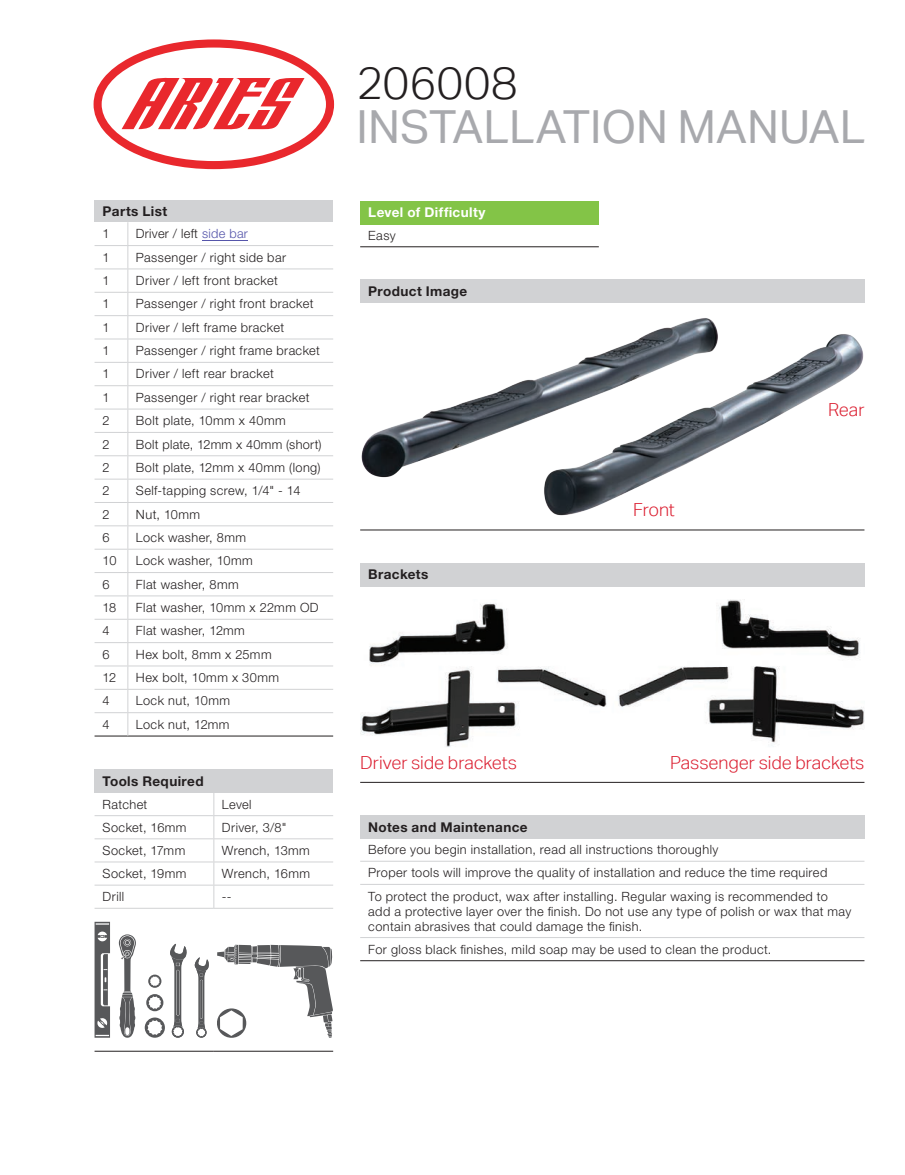
<style>
.page{position:relative;width:905px;height:1175px;background:#fff}
.page>*{position:absolute;margin:0;border:0;box-sizing:border-box;transform-origin:0 0}
.t1{font:45.6px "Aktiv Grotesk";color:#a8a9ad}
.t2{font:300 45.6px "Aktiv Grotesk";color:#231f20}
.t3{font:300 18px "Aktiv Grotesk";letter-spacing:-.005em;color:#db1e30}
.t4{font:700 13.5px "Helvetica Neue LT Std";letter-spacing:.03em;color:#231f20}
.t5{font:700 13.5px "Helvetica Neue LT Std";letter-spacing:.03em;color:#fff}
.t6{font:300 12.75px/23.1px "Helvetica Neue LT Std";letter-spacing:.03em;color:#231f20}
.s1{color:#55a}
</style>
<div class="page">
<svg style="left:94px;top:39px;width:240px;height:130px"></svg>
<div style="left:360px;top:279px;width:504px;height:24px;background:#d1d2d4"></div>
<hr style="left:360px;top:529px;width:504px;height:1px;background:#231f20">
<img style="left:361px;top:318px;width:503px;height:198px">
<div style="left:360px;top:815px;width:504px;height:23px;background:#d1d2d4"></div>
<hr style="left:360px;top:861px;width:504px;height:1px;background:#d1d2d4">
<hr style="left:360px;top:884px;width:504px;height:1px;background:#d1d2d4">
<hr style="left:360px;top:937px;width:504px;height:1px;background:#d1d2d4">
<hr style="left:360px;top:960px;width:504px;height:1px;background:#231f20">
<div style="left:360px;top:201px;width:238px;height:23px;background:#83c447"></div>
<hr style="left:360px;top:246px;width:238px;height:1px;background:#231f20">
<div style="left:94px;top:769px;width:239px;height:23px;background:#d1d2d4"></div>
<hr style="left:94px;top:815px;width:120px;height:1px;background:#d1d2d4">
<hr style="left:214px;top:815px;width:119px;height:1px;background:#d1d2d4">
<hr style="left:94px;top:838px;width:120px;height:1px;background:#d1d2d4">
<hr style="left:214px;top:838px;width:119px;height:1px;background:#d1d2d4">
<hr style="left:94px;top:861px;width:120px;height:1px;background:#d1d2d4">
<hr style="left:214px;top:861px;width:119px;height:1px;background:#d1d2d4">
<hr style="left:94px;top:884px;width:120px;height:1px;background:#d1d2d4">
<hr style="left:214px;top:884px;width:119px;height:1px;background:#d1d2d4">
<hr style="left:94px;top:908px;width:120px;height:1px;background:#d1d2d4">
<hr style="left:214px;top:908px;width:119px;height:1px;background:#d1d2d4">
<hr style="left:94px;top:1050px;width:120px;height:1px;background:#231f20">
<hr style="left:214px;top:1050px;width:119px;height:1px;background:#231f20">
<svg style="left:213px;top:792px;width:1px;height:116px"></svg>
<svg style="left:94px;top:921px;width:16px;height:116px"></svg>
<svg style="left:119px;top:934px;width:17px;height:103px"></svg>
<svg style="left:195px;top:957px;width:14px;height:80px"></svg>
<svg style="left:217px;top:944px;width:116px;height:93px"></svg>
<svg style="left:145px;top:943px;width:41px;height:94px"></svg>
<div style="left:94px;top:201px;width:239px;height:21px;background:#d1d2d4"></div>
<hr style="left:94px;top:245px;width:34px;height:1px;background:#d1d2d4">
<hr style="left:128px;top:245px;width:205px;height:1px;background:#d1d2d4">
<hr style="left:94px;top:268px;width:34px;height:1px;background:#d1d2d4">
<hr style="left:128px;top:268px;width:205px;height:1px;background:#d1d2d4">
<hr style="left:94px;top:292px;width:34px;height:1px;background:#d1d2d4">
<hr style="left:128px;top:292px;width:205px;height:1px;background:#d1d2d4">
<hr style="left:94px;top:315px;width:34px;height:1px;background:#d1d2d4">
<hr style="left:128px;top:315px;width:205px;height:1px;background:#d1d2d4">
<hr style="left:94px;top:338px;width:34px;height:1px;background:#d1d2d4">
<hr style="left:128px;top:338px;width:205px;height:1px;background:#d1d2d4">
<hr style="left:94px;top:362px;width:34px;height:1px;background:#d1d2d4">
<hr style="left:128px;top:362px;width:205px;height:1px;background:#d1d2d4">
<hr style="left:94px;top:385px;width:34px;height:1px;background:#d1d2d4">
<hr style="left:128px;top:385px;width:205px;height:1px;background:#d1d2d4">
<hr style="left:94px;top:409px;width:34px;height:1px;background:#d1d2d4">
<hr style="left:128px;top:409px;width:205px;height:1px;background:#d1d2d4">
<hr style="left:94px;top:432px;width:34px;height:1px;background:#d1d2d4">
<hr style="left:128px;top:432px;width:205px;height:1px;background:#d1d2d4">
<hr style="left:94px;top:455px;width:34px;height:1px;background:#d1d2d4">
<hr style="left:128px;top:455px;width:205px;height:1px;background:#d1d2d4">
<hr style="left:94px;top:479px;width:34px;height:1px;background:#d1d2d4">
<hr style="left:128px;top:479px;width:205px;height:1px;background:#d1d2d4">
<hr style="left:94px;top:502px;width:34px;height:1px;background:#d1d2d4">
<hr style="left:128px;top:502px;width:205px;height:1px;background:#d1d2d4">
<hr style="left:94px;top:525px;width:34px;height:1px;background:#d1d2d4">
<hr style="left:128px;top:525px;width:205px;height:1px;background:#d1d2d4">
<hr style="left:94px;top:549px;width:34px;height:1px;background:#d1d2d4">
<hr style="left:128px;top:549px;width:205px;height:1px;background:#d1d2d4">
<hr style="left:94px;top:572px;width:34px;height:1px;background:#d1d2d4">
<hr style="left:128px;top:572px;width:205px;height:1px;background:#d1d2d4">
<hr style="left:94px;top:595px;width:34px;height:1px;background:#d1d2d4">
<hr style="left:128px;top:595px;width:205px;height:1px;background:#d1d2d4">
<hr style="left:94px;top:619px;width:34px;height:1px;background:#d1d2d4">
<hr style="left:128px;top:619px;width:205px;height:1px;background:#d1d2d4">
<hr style="left:94px;top:642px;width:34px;height:1px;background:#d1d2d4">
<hr style="left:128px;top:642px;width:205px;height:1px;background:#d1d2d4">
<hr style="left:94px;top:665px;width:34px;height:1px;background:#d1d2d4">
<hr style="left:128px;top:665px;width:205px;height:1px;background:#d1d2d4">
<hr style="left:94px;top:689px;width:34px;height:1px;background:#d1d2d4">
<hr style="left:128px;top:689px;width:205px;height:1px;background:#d1d2d4">
<hr style="left:94px;top:712px;width:34px;height:1px;background:#d1d2d4">
<hr style="left:128px;top:712px;width:205px;height:1px;background:#d1d2d4">
<hr style="left:94px;top:735px;width:34px;height:1px;background:#231f20">
<hr style="left:128px;top:735px;width:205px;height:1px;background:#231f20">
<svg style="left:127px;top:222px;width:1px;height:513px"></svg>
<hr style="left:202px;top:240px;width:46px;height:1px;background:#55a">
<div style="left:360px;top:563px;width:504px;height:23px;background:#d1d2d4"></div>
<hr style="left:360px;top:782px;width:504px;height:1px;background:#231f20">
<img style="left:360px;top:599px;width:504px;height:148px">
<p class="t4" style="left:103px;top:203px;width:66px">Parts List</p>
<p class="t6" style="left:103px;top:222px;width:9px">1</p>
<p class="t6" style="left:136px;top:222px;width:113px">Driver / left <span class="s1">side bar</span></p>
<p class="t6" style="left:103px;top:245px;width:9px">1</p>
<p class="t6" style="left:136px;top:245px;width:152px">Passenger / right side bar</p>
<p class="t6" style="left:103px;top:269px;width:9px">1</p>
<p class="t6" style="left:136px;top:269px;width:143px">Driver / left front bracket</p>
<p class="t6" style="left:103px;top:292px;width:9px">1</p>
<p class="t6" style="left:136px;top:292px;width:179px">Passenger / right front bracket</p>
<p class="t6" style="left:103px;top:315px;width:9px">1</p>
<p class="t6" style="left:136px;top:315px;width:150px">Driver / left frame bracket</p>
<p class="t6" style="left:103px;top:339px;width:9px">1</p>
<p class="t6" style="left:136px;top:339px;width:185px">Passenger / right frame bracket</p>
<p class="t6" style="left:103px;top:362px;width:9px">1</p>
<p class="t6" style="left:136px;top:362px;width:139px">Driver / left rear bracket</p>
<p class="t6" style="left:103px;top:385px;width:9px">1</p>
<p class="t6" style="left:136px;top:385px;width:175px">Passenger / right rear bracket</p>
<p class="t6" style="left:103px;top:409px;width:9px">2</p>
<p class="t6" style="left:136px;top:409px;width:151px">Bolt plate, 10mm x 40mm</p>
<p class="t6" style="left:103px;top:432px;width:9px">2</p>
<p class="t6" style="left:136px;top:432px;width:187px">Bolt plate, 12mm x 40mm (short)</p>
<p class="t6" style="left:103px;top:455px;width:9px">2</p>
<p class="t6" style="left:136px;top:455px;width:186px">Bolt plate, 12mm x 40mm (long)</p>
<p class="t6" style="left:103px;top:479px;width:9px">2</p>
<p class="t6" style="left:136px;top:479px;width:166px">Self-tapping screw, 1/4" - 14</p>
<p class="t6" style="left:103px;top:502px;width:9px">2</p>
<p class="t6" style="left:136px;top:502px;width:66px">Nut, 10mm</p>
<p class="t6" style="left:103px;top:525px;width:9px">6</p>
<p class="t6" style="left:136px;top:525px;width:112px">Lock washer, 8mm</p>
<p class="t6" style="left:103px;top:549px;width:15px">10</p>
<p class="t6" style="left:136px;top:549px;width:118px">Lock washer, 10mm</p>
<p class="t6" style="left:103px;top:572px;width:9px">6</p>
<p class="t6" style="left:136px;top:572px;width:104px">Flat washer, 8mm</p>
<p class="t6" style="left:103px;top:595px;width:15px">18</p>
<p class="t6" style="left:136px;top:595px;width:184px">Flat washer, 10mm x 22mm OD</p>
<p class="t6" style="left:103px;top:619px;width:9px">4</p>
<p class="t6" style="left:136px;top:619px;width:110px">Flat washer, 12mm</p>
<p class="t6" style="left:103px;top:642px;width:9px">6</p>
<p class="t6" style="left:136px;top:642px;width:137px">Hex bolt, 8mm x 25mm</p>
<p class="t6" style="left:103px;top:665px;width:15px">12</p>
<p class="t6" style="left:136px;top:665px;width:145px">Hex bolt, 10mm x 30mm</p>
<p class="t6" style="left:103px;top:689px;width:9px">4</p>
<p class="t6" style="left:136px;top:689px;width:96px">Lock nut, 10mm</p>
<p class="t6" style="left:103px;top:712px;width:9px">4</p>
<p class="t6" style="left:136px;top:712px;width:95px">Lock nut, 12mm</p>
<p class="t4" style="left:103px;top:772px;width:102px">Tools Required</p>
<p class="t6" style="left:103px;top:792px;width:46px">Ratchet</p>
<p class="t6" style="left:222px;top:792px;width:31px">Level</p>
<p class="t6" style="left:103px;top:815px;width:85px">Socket, 16mm</p>
<p class="t6" style="left:222px;top:815px;width:66px">Driver, 3/8"</p>
<p class="t6" style="left:103px;top:838px;width:84px">Socket, 17mm</p>
<p class="t6" style="left:222px;top:838px;width:89px">Wrench, 13mm</p>
<p class="t6" style="left:103px;top:861px;width:85px">Socket, 19mm</p>
<p class="t6" style="left:222px;top:861px;width:90px">Wrench, 16mm</p>
<p class="t6" style="left:103px;top:885px;width:23px">Drill</p>
<p class="t6" style="left:222px;top:885px;width:11px">--</p>
<h1 class="t2" style="left:356px;top:56px;width:163px">206008</h1>
<h1 class="t1" style="left:356px;top:99px;width:510px">INSTALLATION MANUAL</h1>
<p class="t5" style="left:368px;top:204px;width:119px">Level of Difficulty</p>
<p class="t6" style="left:368px;top:223px;width:29px">Easy</p>
<p class="t4" style="left:368px;top:283px;width:100px">Product Image</p>
<p class="t4" style="left:368px;top:566px;width:62px">Brackets</p>
<h2 class="t3" style="left:633px;top:499px;width:43px">Front</h2>
<h2 class="t3" style="left:828px;top:399px;width:38px">Rear</h2>
<h2 class="t3" style="left:360px;top:752px;width:158px">Driver side brackets</h2>
<h2 class="t3" style="left:670px;top:752px;width:196px">Passenger side brackets</h2>
<p class="t4" style="left:368px;top:818px;width:161px">Notes and Maintenance</p>
<p class="t6" style="left:368px;top:838px;width:461px">Before you begin installation, read all instructions thoroughly<br>Proper tools will improve the quality of installation and reduce the time required<br>To protect the product, wax after installing. Regular waxing is recommended to</p>
<p class="t6" style="left:368px;top:903px;width:484px;line-height:15px">add a protective layer over the finish. Do not use any type of polish or wax that may contain abrasives that could damage the finish.</p>
<p class="t6" style="left:368px;top:937px;width:404px">For gloss black finishes, mild soap may be used to clean the product.</p>
</div>
